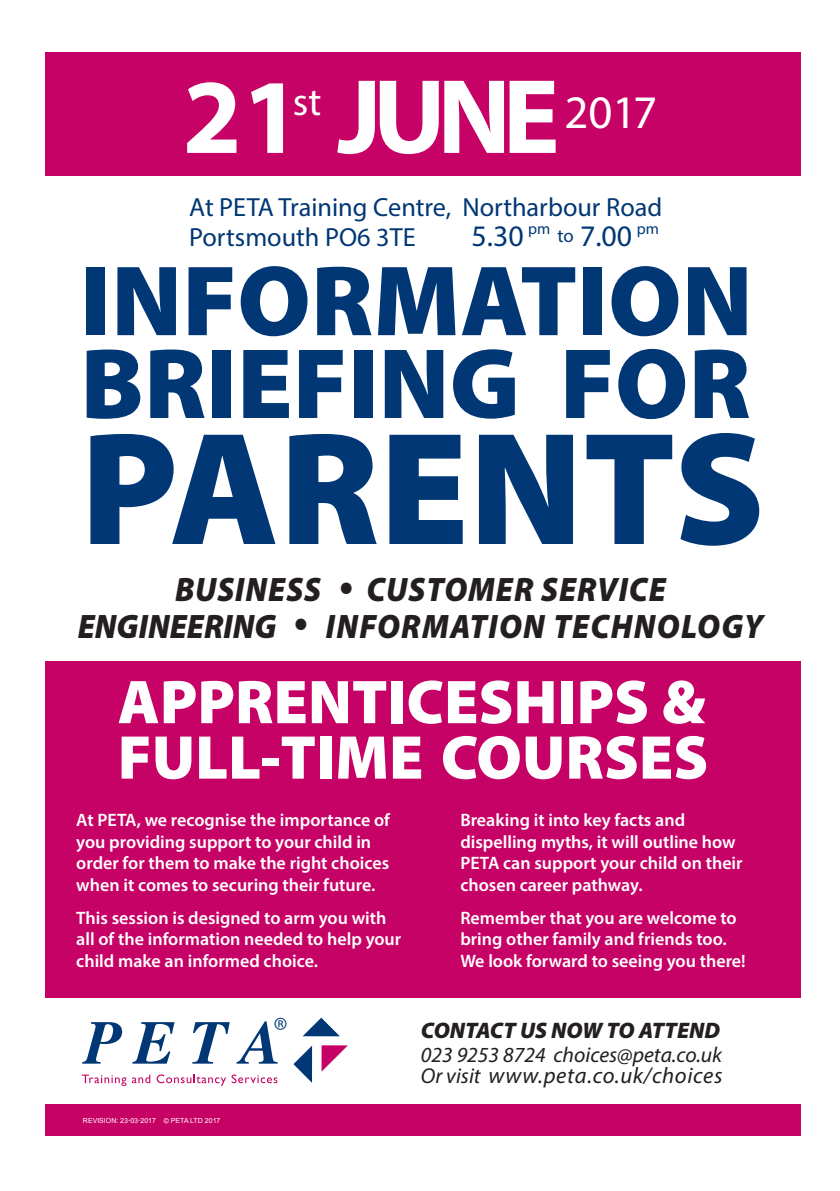
<style>
.page{position:relative;width:840px;height:1191px;background:#fff}
.page>*{position:absolute;margin:0;border:0;box-sizing:border-box;transform-origin:0 0}
.t1{font:900 162px "Myriad Pro";color:#013775}
.t2{font:700 106.8px "Myriad Pro";letter-spacing:-.08em;color:#fff}
.t3{font:900 100.8px/82.8px "Myriad Pro";color:#013775}
.t4{font:900 62.4px/55.4px "Myriad Pro";color:#fff}
.t5{font:46.8px "Myriad Pro";color:#fff}
.t6{font:39.2px "Myriad Pro";color:#fff}
.t7{font:italic 900 34px/36.8px "Myriad Pro";letter-spacing:.03em;color:#231f20;text-align:center;scale:.93 1}
.t8{font:29.8px "Myriad Pro";color:#013775}
.t9{font:26.8px "Myriad";color:#013775}
.t10{font:26.2px/30.6px "Myriad Pro";color:#013775}
.t11{font:italic 22.6px "Myriad Pro";letter-spacing:.03em;color:#231f20}
.t12{font:italic 900 22.4px "Myriad Pro";color:#231f20}
.t13{font:italic 21.6px "Myriad Pro";color:#231f20}
.t14{font:600 18px/21.6px "Myriad Pro";color:#fff}
.t15{font:7px "Arial";color:#fff}
.s1{font-size:18.6px}
.s2{font-size:40.6px}
.s3{font-family:"Gill Sans"}
.s4{font-size:21.6px}
</style>
<div class="page">
<div style="left:45px;top:661px;width:755px;height:137px;background:#c70266"></div>
<div style="left:45px;top:795px;width:755px;height:203px;background:#c70266"></div>
<div style="left:45px;top:1104px;width:755px;height:31px;background:#c70266"></div>
<div style="left:45px;top:52px;width:755px;height:123px;background:#c70266"></div>
<svg style="left:82px;top:1074px;width:44px;height:12px"></svg>
<svg style="left:132px;top:1074px;width:18px;height:9px"></svg>
<svg style="left:156px;top:1074px;width:121px;height:12px"></svg>
<svg style="left:82px;top:1022px;width:40px;height:41px"></svg>
<svg style="left:132px;top:1022px;width:42px;height:41px"></svg>
<svg style="left:192px;top:1022px;width:37px;height:41px"></svg>
<svg style="left:236px;top:1021px;width:41px;height:42px"></svg>
<svg style="left:303px;top:1017px;width:36px;height:19px"></svg>
<svg style="left:321px;top:1045px;width:27px;height:26px"></svg>
<svg style="left:293px;top:1045px;width:19px;height:37px"></svg>
<h2 class="t2" style="left:182px;top:47px;width:378px">21 JUNE</h2>
<h3 class="t6" style="left:293px;top:78px;width:30px">st</h3>
<h3 class="t5" style="left:564px;top:83px;width:94px">2017</h3>
<h3 class="t10" style="left:189px;top:191px;width:474px">At PETA Training Centre, Northarbour Road<br>Portsmouth PO6 3TE</h3>
<h3 class="t8" style="left:471px;top:218px;width:189px">5.30 <sup>pm</sup> <span class="s1">to</span> 7.00 <sup>pm</sup></h3>
<h3 class="t3" style="left:80px;top:256px;width:673px">INFORMATION<br>BRIEFING FOR</h3>
<h1 class="t1" style="left:80px;top:381px;width:685px">PARENTS</h1>
<h3 class="t7" style="left:78px;top:570px;width:738px">BUSINESS <span class="s2">•</span> CUSTOMER SERVICE<br>ENGINEERING <span class="s2">•</span> INFORMATION TECHNOLOGY</h3>
<h3 class="t4" style="left:118px;top:672px;width:591px">APPRENTICESHIPS &amp;<br>FULL-TIME COURSES</h3>
<p class="t14" style="left:76px;top:808px;width:315px">At PETA, we recognise the importance of you providing support to your child in order for them to make the right choices when it comes to securing their future.</p>
<p class="t14" style="left:76px;top:906px;width:326px">This session is designed to arm you with all of the information needed to help your child make an informed choice.</p>
<p class="t14" style="left:460px;top:808px;width:283px">Breaking it into key facts and dispelling myths, it will outline how<br>PETA can support your child on their chosen career pathway.</p>
<p class="t14" style="left:460px;top:906px;width:287px">Remember that you are welcome to bring other family and friends too.<br>We look forward to seeing you there!</p>
<p class="t15" style="left:83px;top:1115px;width:139px">REVISION: 23-03-2017 <span class="s3">©</span> PETA LTD 2017</p>
<h3 class="t9" style="left:274px;top:1013px;width:15px">®</h3>
<p class="t12" style="left:420px;top:1015px;width:300px">CONTACT US NOW TO ATTEND</p>
<p class="t13" style="left:420px;top:1042px;width:302px">023 9253 8724 choices@peta.co.uk</p>
<p class="t11" style="left:420px;top:1061px;width:303px"><span class="s4">Or visit</span> www.peta.co.uk/choices</p>
</div>
